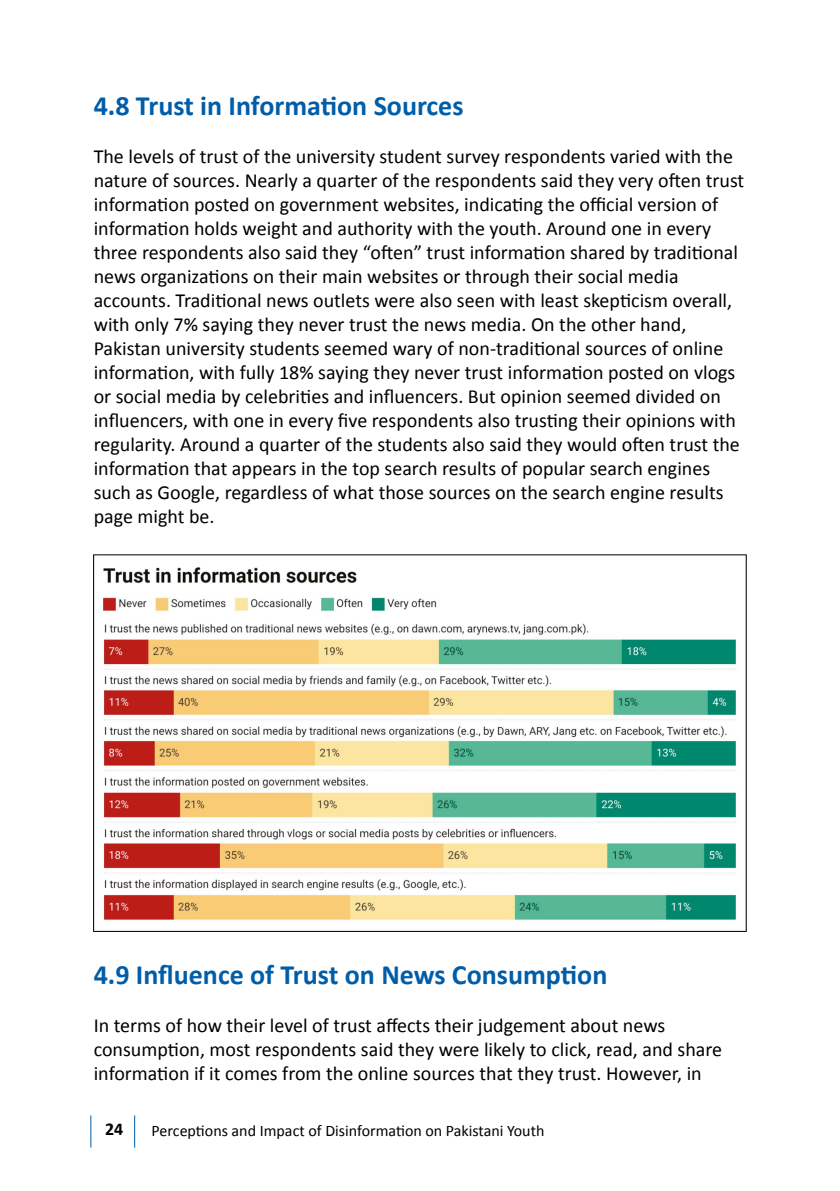
<style>
.page{position:relative;width:840px;height:1191px;background:#fff}
.page>*{position:absolute;margin:0;border:0;box-sizing:border-box;transform-origin:0 0}
.t1{font:700 28px "Calibri";color:#005da9}
.t2{font:20px/24px "Calibri";color:#000}
.t3{font:700 18px "Calibri";color:#000}
.t4{font:16px "Calibri";color:#000}
</style>
<div class="page">
<hr style="left:90px;top:1115px;width:1px;height:32px;background:#005da9">
<hr style="left:134px;top:1115px;width:1px;height:32px;background:#005da9">
<img style="left:94px;top:555px;width:651px;height:376px">
<h1 class="t1" style="left:94px;top:87px;width:371px">4.8 Trust in Information Sources</h1>
<p class="t2" style="left:94px;top:144px;width:651px">The levels of trust of the university student survey respondents varied with the nature of sources. Nearly a quarter of the respondents said they very often trust information posted on government websites, indicating the official version of information holds weight and authority with the youth. Around one in every three respondents also said they “often” trust information shared by traditional news organizations on their main websites or through their social media accounts. Traditional news outlets were also seen with least skepticism overall, with only 7% saying they never trust the news media. On the other hand, Pakistan university students seemed wary of non-traditional sources of online information, with fully 18% saying they never trust information posted on vlogs or social media by celebrities and influencers. But opinion seemed divided on influencers, with one in every five respondents also trusting their opinions with regularity. Around a quarter of the students also said they would often trust the information that appears in the top search results of popular search engines such as Google, regardless of what those sources on the search engine results page might be.</p>
<h1 class="t1" style="left:94px;top:956px;width:515px">4.9 Influence of Trust on News Consumption</h1>
<p class="t2" style="left:94px;top:1013px;width:629px">In terms of how their level of trust affects their judgement about news consumption, most respondents said they were likely to click, read, and share information if it comes from the online sources that they trust. However, in</p>
<p class="t3" style="left:105px;top:1117px;width:20px">24</p>
<p class="t4" style="left:151px;top:1120px;width:394px">Perceptions and Impact of Disinformation on Pakistani Youth</p>
</div>
